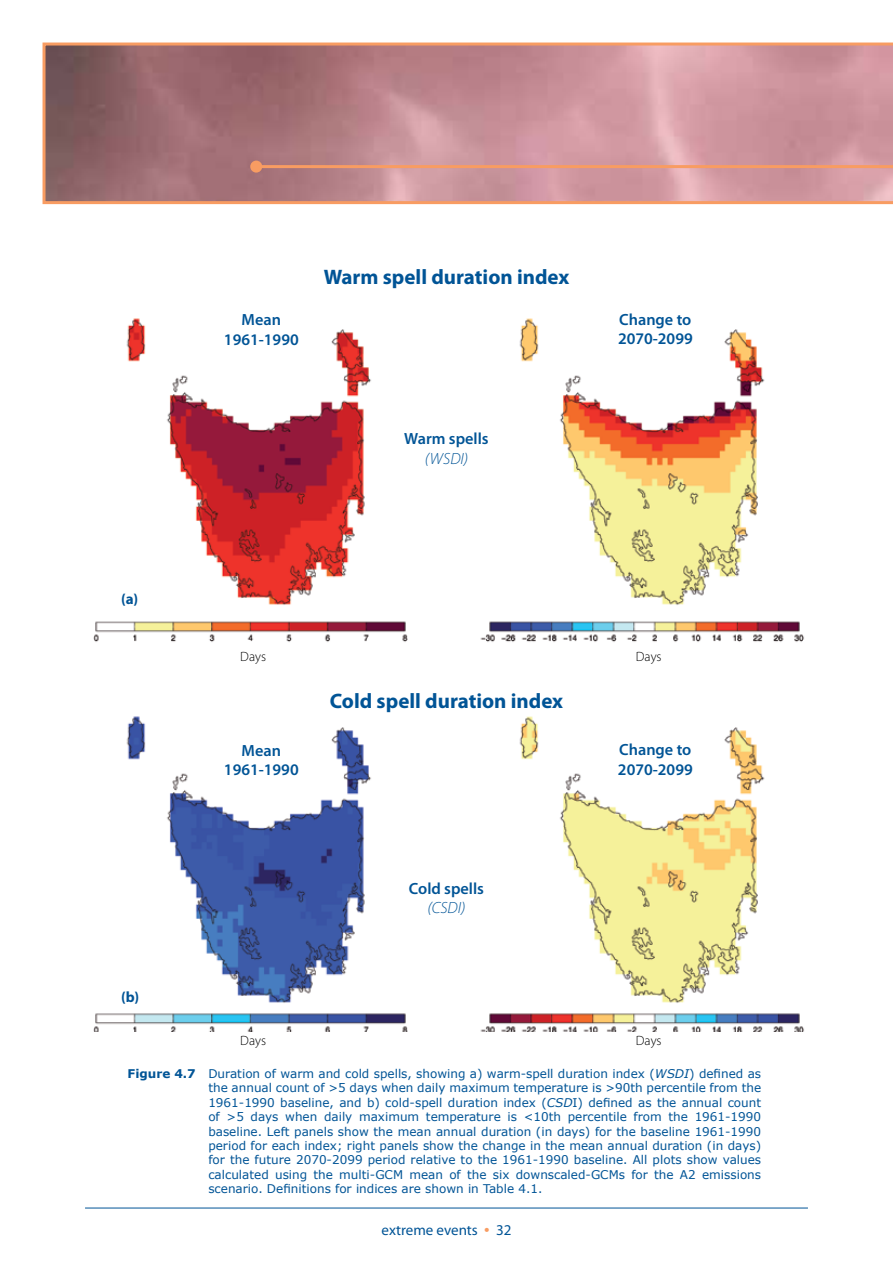
<style>
.page{position:relative;width:893px;height:1263px;background:#fff}
.page>*{position:absolute;margin:0;border:0;box-sizing:border-box;transform-origin:0 0}
.t1{font:700 21px "Myriad Pro";color:#005496}
.t2{font:600 16.2px/19.5px "Myriad Pro";color:#005496;text-align:center}
.t3{font:15px "Myriad Pro";color:#005496}
.t4{font:700 15px "Myriad Pro";color:#005496}
.t5{font:300 13.5px "Myriad Pro";color:#000}
.t6{font:12px/14.4px "Verdana";color:#005496;text-align:justify}
.s1{font-weight:300;font-style:italic}
.s2{font-weight:700}
.s3{font-style:italic}
.s4{font-size:19.5px;color:#f89c62}
</style>
<div class="page">
<hr style="left:85px;top:1208px;width:723px;height:1px;background:#005496">
<img style="left:126px;top:318px;width:245px;height:287px">
<img style="left:519px;top:318px;width:246px;height:287px">
<img style="left:93px;top:621px;width:315px;height:21px">
<img style="left:126px;top:716px;width:245px;height:287px">
<img style="left:519px;top:716px;width:246px;height:287px">
<img style="left:480px;top:621px;width:324px;height:21px">
<img style="left:93px;top:1013px;width:315px;height:19px">
<img style="left:480px;top:1013px;width:324px;height:19px">
<div style="left:121px;top:588px;width:24px;height:20px;background:#fff"></div>
<div style="left:121px;top:986px;width:24px;height:20px;background:#fff"></div>
<svg style="left:43px;top:43px;width:850px;height:161px;background:#bc868b"></svg>
<hr style="left:256px;top:165px;width:637px;height:3px;background:#f89c62">
<div style="left:250px;top:161px;width:12px;height:12px;background:#f89c62;border-radius:50%"></div>
<p class="t1" style="left:324px;top:263px;width:247px">Warm spell duration index</p>
<p class="t2" style="left:224px;top:309px;width:76px">Mean<br>1961-1990</p>
<p class="t2" style="left:618px;top:309px;width:76px;text-align:left">Change to<br>2070-2099</p>
<p class="t4" style="left:121px;top:589px;width:19px">(a)</p>
<p class="t4" style="left:121px;top:987px;width:19px">(b)</p>
<p class="t2" style="left:404px;top:429px;width:86px">Warm spells <span class="s1">(WSDI)</span></p>
<p class="t5" style="left:240px;top:649px;width:27px">Days</p>
<p class="t5" style="left:636px;top:649px;width:27px">Days</p>
<p class="t1" style="left:330px;top:687px;width:235px">Cold spell duration index</p>
<p class="t2" style="left:224px;top:740px;width:76px">Mean<br>1961-1990</p>
<p class="t2" style="left:618px;top:740px;width:76px;text-align:left">Change to<br>2070-2099</p>
<p class="t2" style="left:409px;top:878px;width:77px">Cold spells <span class="s1">(CSDI)</span></p>
<p class="t5" style="left:240px;top:1032px;width:27px">Days</p>
<p class="t5" style="left:636px;top:1032px;width:27px">Days</p>
<p class="t6" style="left:208px;top:1066px;width:554px;text-indent:-81px"><span class="s2">Figure 4.7</span> Duration of warm and cold spells, showing a) warm‑spell duration index (<span class="s3">WSDI</span>) defined as the annual count of &gt;5 days when daily maximum temperature is &gt;90th percentile from the 1961‑1990 baseline, and b) cold‑spell duration index (<span class="s3">CSD</span>I) defined as the annual count of &gt;5 days when daily maximum temperature is &lt;10th percentile from the 1961‑1990 baseline. Left panels show the mean annual duration (in days) for the baseline 1961‑1990 period for each index; right panels show the change in the mean annual duration (in days) for the future 2070‑2099 period relative to the 1961‑1990 baseline. All plots show values calculated using the multi‑GCM mean of the six downscaled‑GCMs for the A2 emissions scenario. Definitions for indices are shown in Table 4.1.</p>
<p class="t3" style="left:381px;top:1221px;width:131px">extreme events <span class="s4">•</span> 32</p>
</div>
